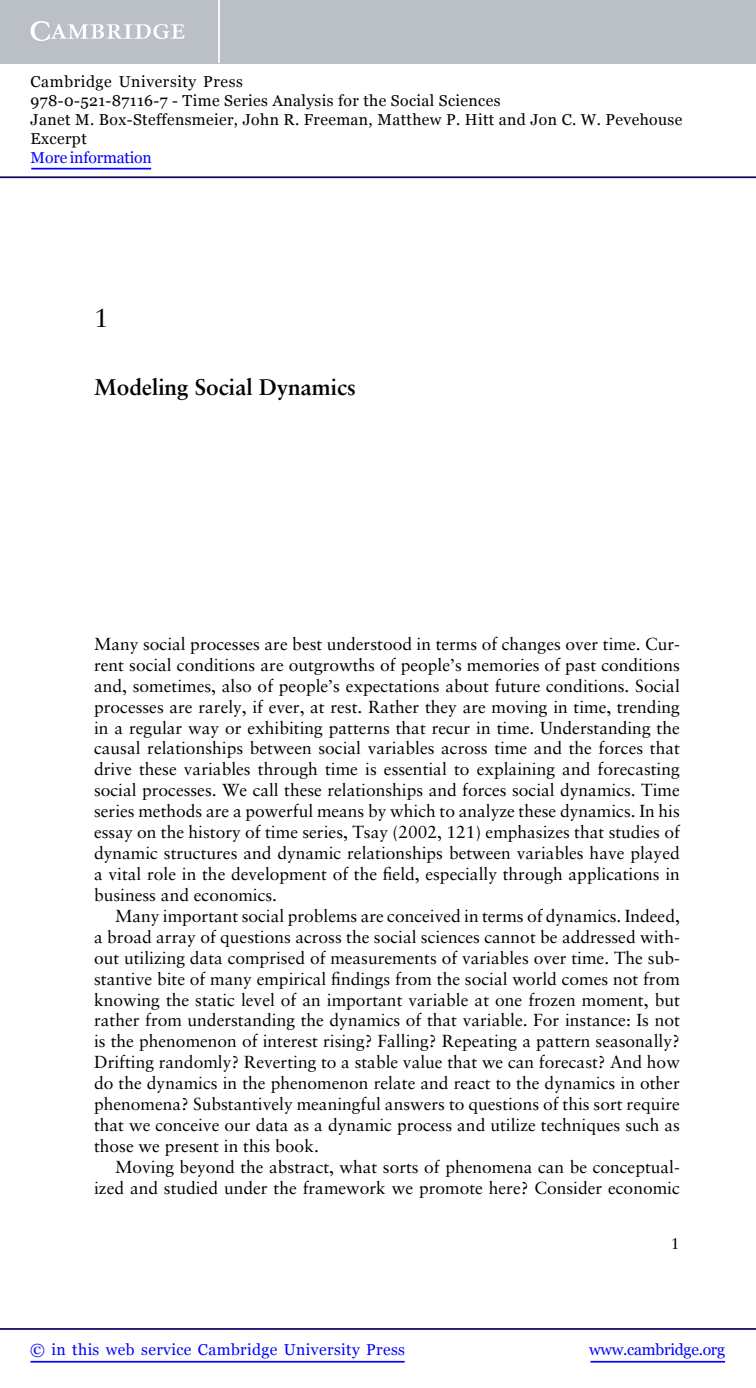
<style>
.page{position:relative;width:756px;height:1388px;background:#fff}
.page>*{position:absolute;margin:0;border:0;box-sizing:border-box;transform-origin:0 0}
.t1{font:26.07px "Sabon";color:#000}
.t2{font:700 22.75px "Sabon";color:#000}
.t3{font:17.5px/21px "Sabon";color:#000;text-align:justify}
.t4{font:15.75px/18.9px "Georgia";letter-spacing:.025em;color:#000}
.t5{font:15.75px "Georgia";letter-spacing:.025em;color:#00f}
.t6{font:15.75px "Georgia";letter-spacing:-.015em;color:#00f}
.t7{font:15.75px "Georgia";letter-spacing:-.01em;color:#00f}
.t8{font:15.75px "Sabon";color:#000}
</style>
<div class="page">
<hr style="left:591px;top:1361px;width:134px;height:1px;background:#00f">
<hr style="left:0;top:1328px;width:756px;height:2px;background:#150666">
<hr style="left:31px;top:1361px;width:374px;height:1px;background:#00f">
<div style="left:0;top:0;width:756px;height:63px;background:#bac0c6"></div>
<svg style="left:31px;top:21px;width:154px;height:20px"></svg>
<hr style="left:218px;top:0;width:2px;height:63px;background:#fff">
<hr style="left:0;top:176px;width:756px;height:2px;background:#150666">
<hr style="left:31px;top:168px;width:120px;height:1px;background:#00f">
<p class="t4" style="left:31px;top:73px;width:653px">Cambridge University Press<br>978-0-521-87116-7 - Time Series Analysis for the Social Sciences<br>Janet M. Box-Steffensmeier, John R. Freeman, Matthew P. Hitt and Jon C. W. Pevehouse Excerpt</p>
<p class="t7" style="left:31px;top:148px;width:123px">More information</p>
<h1 class="t1" style="left:94px;top:307px;width:16px">1</h1>
<h2 class="t2" style="left:94px;top:378px;width:263px">Modeling Social Dynamics</h2>
<p class="t3" style="left:94px;top:635px;width:587px">Many social processes are best understood in terms of changes over time. Cur&shy;rent social conditions are outgrowths of people’s memories of past conditions and, sometimes, also of people’s expectations about future conditions. Social processes are rarely, if ever, at rest. Rather they are moving in time, trending in a regular way or exhibiting patterns that recur in time. Understanding the causal relationships between social variables across time and the forces that drive these variables through time is essential to explaining and forecasting social processes. We call these relationships and forces social dynamics. Time series methods are a powerful means by which to analyze these dynamics. In his essay on the history of time series, Tsay (2002, 121) emphasizes that studies of dynamic structures and dynamic relationships between variables have played a vital role in the development of the field, especially through applications in business and economics.</p>
<p class="t3" style="left:94px;top:907px;width:587px;text-indent:21px">Many important social problems are conceived in terms of dynamics. Indeed, a broad array of questions across the social sciences cannot be addressed with&shy;out utilizing data comprised of measurements of variables over time. The sub&shy;stantive bite of many empirical findings from the social world comes not from knowing the static level of an important variable at one frozen moment, but rather from understanding the dynamics of that variable. For instance: Is not is the phenomenon of interest rising? Falling? Repeating a pattern seasonally?<br>Drifting randomly? Reverting to a stable value that we can forecast? And how do the dynamics in the phenomenon relate and react to the dynamics in other phenomena? Substantively meaningful answers to questions of this sort require that we conceive our data as a dynamic process and utilize techniques such as those we present in this book.</p>
<p class="t3" style="left:94px;top:1158px;width:587px;text-align:right">Moving beyond the abstract, what sorts of phenomena can be conceptual&shy;ized and studied under the framework we promote here? Consider economic</p>
<p class="t8" style="left:671px;top:1236px;width:10px">1</p>
<p class="t5" style="left:30px;top:1339px;width:376px">© in this web service Cambridge University Press</p>
<p class="t6" style="left:589px;top:1339px;width:137px">www.cambridge.org</p>
</div>
